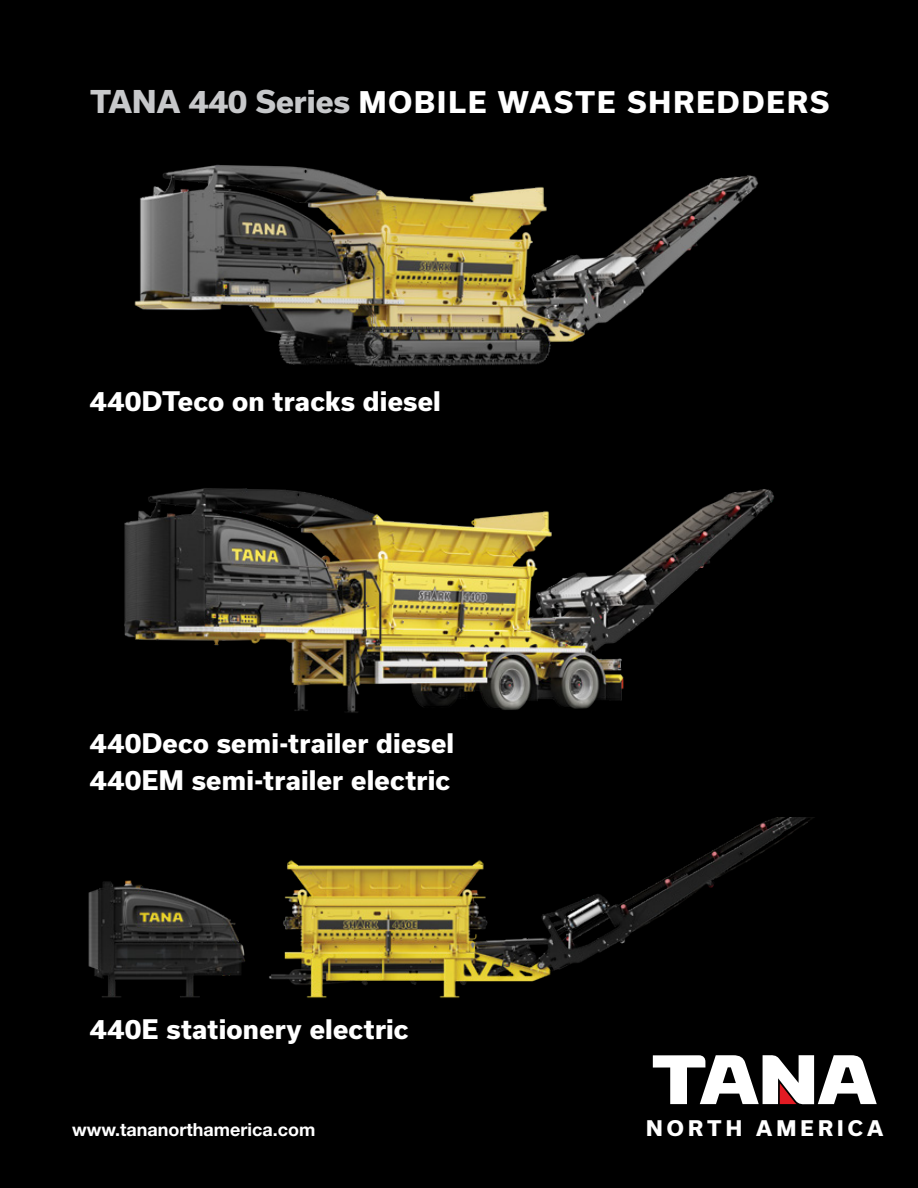
<style>
.page{position:relative;width:918px;height:1188px;background:#000}
.page>*{position:absolute;margin:0;border:0;box-sizing:border-box;transform-origin:0 0}
.otsikko_valkoinen{font:800 28.5px "Usual";letter-spacing:.075em;color:#fff}
.t1{font:800 25.8px "Usual";letter-spacing:.01em;color:#fff}
.t2{font:800 20.55px "Usual";letter-spacing:.2em;color:#fff}
.leipä{font:700 18px "Helvetica Neue LT Std";color:#fff}
.s1{font-size:30px;color:#c7c8ca}
</style>
<div class="page">
<img style="left:124px;top:488px;width:650px;height:225px">
<img style="left:88px;top:818px;width:725px;height:180px">
<img style="left:134px;top:164px;width:624px;height:203px">
<svg style="left:653px;top:1055px;width:224px;height:50px"></svg>
<p class="otsikko_valkoinen" style="left:90px;top:85px;width:741px"><span class="s1">TANA 440 Series</span> MOBILE WASTE SHREDDERS</p>
<p class="t1" style="left:90px;top:386px;width:352px">440DTeco on tracks diesel</p>
<p class="t1" style="left:90px;top:728px;width:366px">440Deco semi-trailer diesel</p>
<p class="t1" style="left:90px;top:765px;width:362px">440EM semi-trailer electric</p>
<p class="t1" style="left:90px;top:1015px;width:320px">440E stationery electric</p>
<p class="leipä" style="left:72px;top:1119px;width:245px">www.tananorthamerica.com</p>
<p class="t2" style="left:646px;top:1117px;width:239px">NORTH AMERICA</p>
</div>
